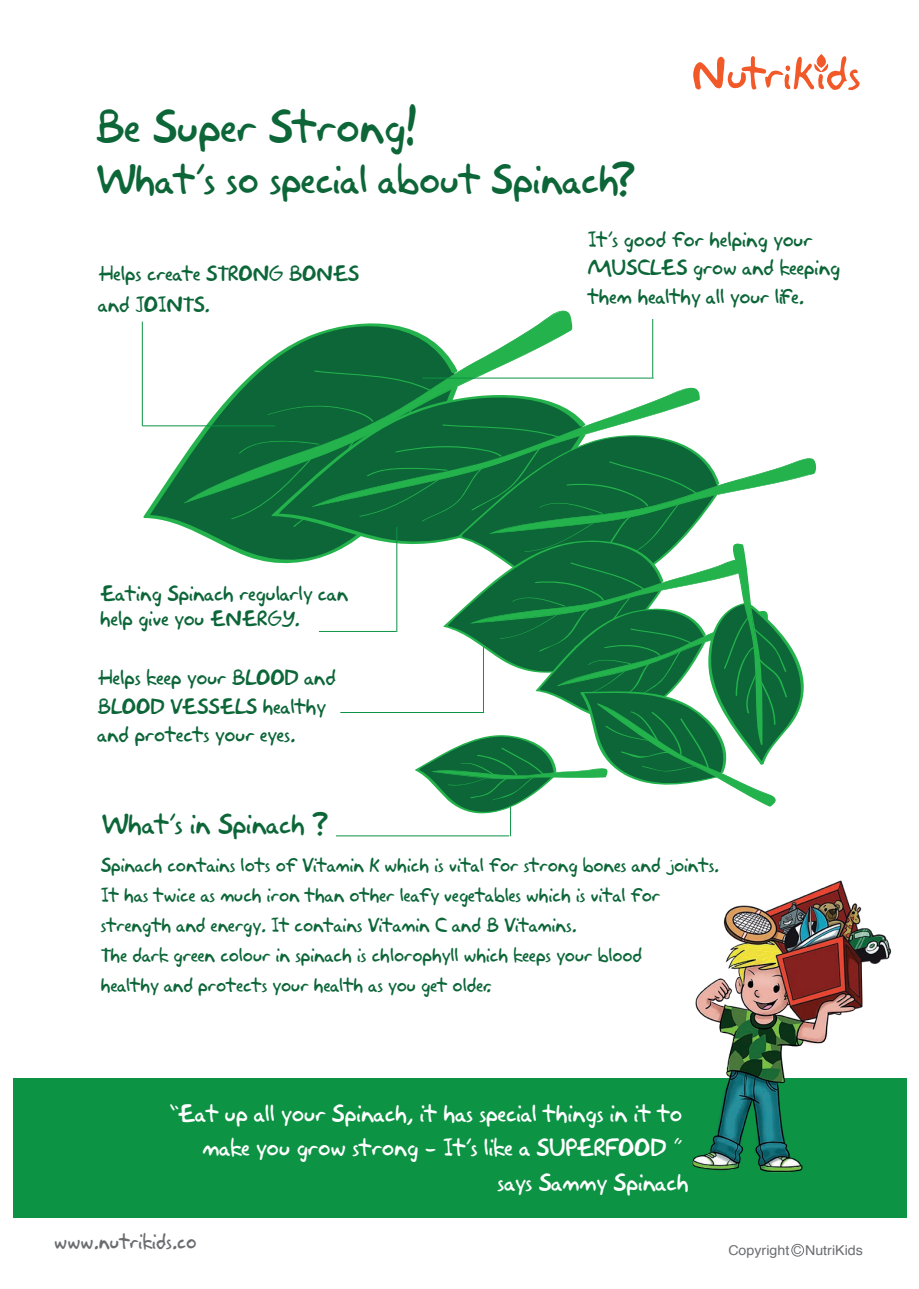
<style>
.page{position:relative;width:919px;height:1289px;background:#fff}
.page>*{position:absolute;margin:0;border:0;box-sizing:border-box;transform-origin:0 0}
.t1{font:42.15px "Akbar Plain";color:#0c6638}
.t2{font:37.5px "Akbar Plain";color:#0c6638}
.t3{font:25.5px "Akbar Plain";color:#0c6638}
.t4{font:22.05px/34.5px "Akbar Plain";color:#fff;text-align:right}
.t5{font:19.5px/28.5px "Akbar Plain";color:#0c6638}
.t6{font:19.5px "Akbar Plain";letter-spacing:.005em;color:#6c6d70;scale:.95 1}
.t7{font:18px/30px "Akbar Plain";color:#0c6638}
.t8{font:13.5px "Helvetica";color:#6c6d70;scale:1.05 1}
</style>
<div class="page">
<div style="left:13px;top:1078px;width:893px;height:139px;background:#0d9344"></div>
<svg style="left:693px;top:54px;width:166px;height:36px"></svg>
<div style="left:791px;top:1243px;width:13px;height:13px;border:1px solid #6c6d70;border-radius:50%"></div>
<svg style="left:143px;top:426px;width:88px;height:124px"></svg>
<svg style="left:183px;top:310px;width:390px;height:193px"></svg>
<hr style="left:652px;top:319px;width:1px;height:58px;background:#0d9344">
<hr style="left:142px;top:425px;width:133px;height:1px;background:#0d9344">
<hr style="left:142px;top:321px;width:1px;height:105px;background:#0d9344">
<hr style="left:510px;top:770px;width:1px;height:66px;background:#0d9344">
<hr style="left:336px;top:835px;width:173px;height:1px;background:#0d9344">
<svg style="left:231px;top:370px;width:586px;height:453px"></svg>
<img style="left:692px;top:880px;width:200px;height:293px">
<p class="t1" style="left:95px;top:93px;width:321px">Be Super Strong!</p>
<p class="t2" style="left:95px;top:149px;width:540px">What’s so special about Spinach?</p>
<p class="t5" style="left:98px;top:256px;width:262px;line-height:31.5px">Helps create STRONG BONES and JOINTS.</p>
<p class="t5" style="left:100px;top:579px;width:249px;line-height:25.5px">Eating Spinach regularly can help give you ENERGY.</p>
<p class="t5" style="left:98px;top:662px;width:240px">Helps keep your BLOOD and<br>BLOOD VESSELS healthy and protects your eyes.</p>
<p class="t3" style="left:101px;top:803px;width:228px">What’s in Spinach ?</p>
<p class="t5" style="left:588px;top:223px;width:253px">It’s good for helping your<br>MUSCLES grow and keeping them healthy all your life.</p>
<p class="t7" style="left:101px;top:848px;width:619px">Spinach contains lots of Vitamin K which is vital for strong bones and joints.<br>It has twice as much iron than other leafy vegetables which is vital for strength and energy. It contains Vitamin C and B Vitamins.<br>The dark green colour in spinach is chlorophyll which keeps your blood<br>healthy and protects your health as you get older.</p>
<p class="t4" style="left:169px;top:1094px;width:521px">“Eat up all your Spinach, it has special things in it to make you grow strong - It’s like a SUPERFOOD ” says Sammy Spinach</p>
<p class="t6" style="left:54px;top:1225px;width:151px">www.nutrikids.co</p>
<p class="t8" style="left:728px;top:1239px;width:130px">Copyright NutriKids</p>
</div>
